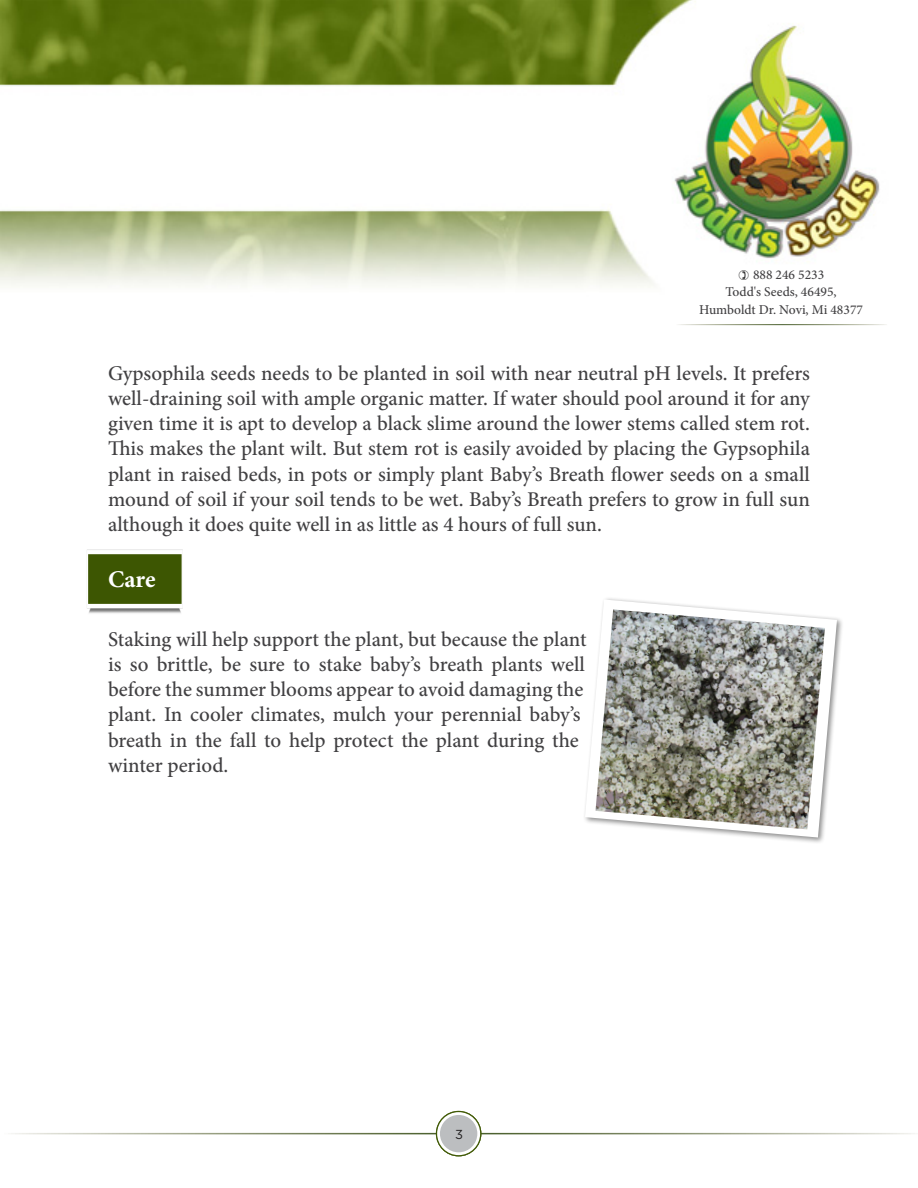
<style>
.page{position:relative;width:918px;height:1188px;background:#fff}
.page>*{position:absolute;margin:0;border:0;box-sizing:border-box;transform-origin:0 0}
.t1{font:700 24px "Minion Pro";color:#fff}
.t2{font:500 21px/25.2px "Minion Pro";letter-spacing:-.005em;color:#414042;text-align:justify}
.t3{font:500 13.5px "Minion Pro";color:#414042}
.t4{font:13.05px "Gotham";color:#222021}
</style>
<div class="page">
<img style="left:0;top:0;width:880px;height:287px">
<img style="left:87px;top:549px;width:96px;height:65px">
<div style="left:582px;top:597px;width:262px;height:247px;background:#000;opacity:.45"></div>
<svg style="left:585px;top:599px;width:252px;height:239px"></svg>
<img style="left:595px;top:609px;width:230px;height:220px">
<svg style="left:437px;top:1112px;width:44px;height:44px"></svg>
<div style="left:436px;top:1111px;width:45px;height:45px;border:1px solid #415a06;border-radius:50%"></div>
<div style="left:440px;top:1115px;width:37px;height:37px;background:#bcbec0;border-radius:50%"></div>
<svg style="left:739px;top:270px;width:10px;height:10px"></svg>
<p class="t3" style="left:753px;top:266px;width:73px">888 246 5233</p>
<p class="t3" style="left:725px;top:283px;width:113px">Todd's Seeds, 46495,</p>
<p class="t3" style="left:699px;top:301px;width:165px">Humboldt Dr. Novi, Mi 48377</p>
<p class="t2" style="left:108px;top:360px;width:704px">Gypsophila seeds needs to be planted in soil with near neutral pH levels. It prefers well-draining soil with ample organic matter. If water should pool around it for any given time it is apt to develop a black slime around the lower stems called stem rot.<br>This makes the plant wilt. But stem rot is easily avoided by placing the Gypsophila plant in raised beds, in pots or simply plant Baby’s Breath flower seeds on a small mound of soil if your soil tends to be wet. Baby’s Breath prefers to grow in full sun although it does quite well in as little as 4 hours of full sun.</p>
<p class="t1" style="left:108px;top:562px;width:49px">Care</p>
<p class="t2" style="left:108px;top:626px;width:480px;text-align:left">Staking will help support the plant, but because the plant is so brittle, be sure to stake baby’s breath plants well before the summer blooms appear to avoid damaging the plant. In cooler climates, mulch your perennial baby’s breath in the fall to help protect the plant during the winter period.</p>
<p class="t4" style="left:455px;top:1126px;width:9px">32</p>
</div>
